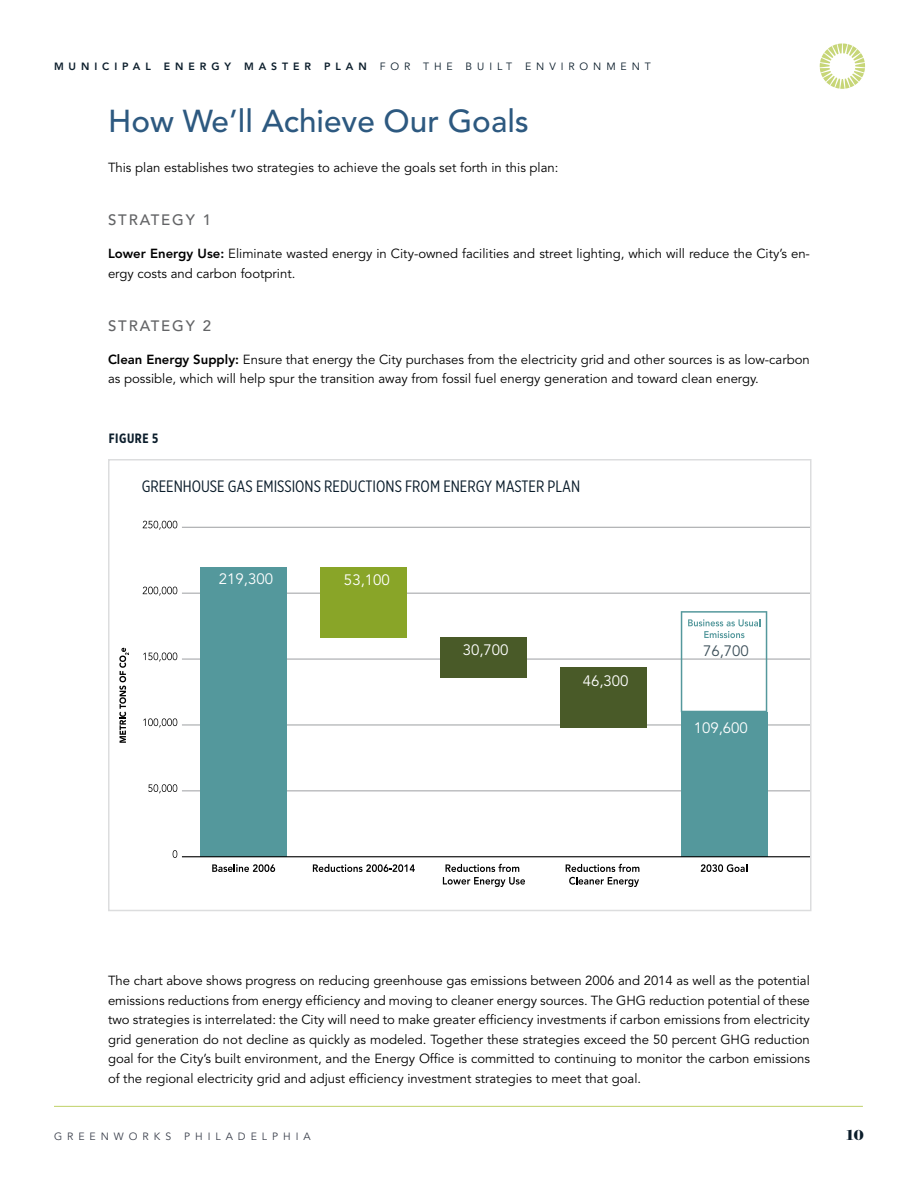
<style>
.page{position:relative;width:918px;height:1188px;background:#fff}
.page>*{position:absolute;margin:0;border:0;box-sizing:border-box;transform-origin:0 0}
.t1{font:500 31.5px "Avenir";color:#2d5980}
.t2{font:16.5px "Gotham X Narrow";color:#0b1d2b}
.t3{font:700 16.5px "Surveyor Display";color:#0b1d2b}
.t4{font:15px "Avenir";color:#fff}
.t5{font:500 15px "Avenir";letter-spacing:.125em;color:#636466}
.t6{font:15px "Avenir";color:#3d505a}
.t7{font:700 13.5px "Gotham X Narrow";letter-spacing:.04em;color:#0b1d2b}
.t8{font:13.2px/19.5px "Avenir";color:#000}
.t9{font:800 10.5px "Avenir";letter-spacing:.47em;color:#0b1d2b}
.t10{font:10.5px "Avenir";letter-spacing:.475em;color:#3b404c}
.s1{font-weight:400}
.s2{font-weight:800}
</style>
<div class="page">
<svg style="left:820px;top:44px;width:45px;height:45px"></svg>
<hr style="left:54px;top:1106px;width:809px;height:1px;background:#c7d678">
<svg style="left:173px;top:850px;width:4px;height:8px"></svg>
<svg style="left:148px;top:784px;width:29px;height:9px"></svg>
<svg style="left:143px;top:718px;width:34px;height:9px"></svg>
<svg style="left:143px;top:653px;width:34px;height:9px"></svg>
<svg style="left:143px;top:587px;width:34px;height:9px"></svg>
<svg style="left:143px;top:521px;width:34px;height:9px"></svg>
<hr style="left:182px;top:790px;width:629px;height:1px;background:#9d9fa2">
<hr style="left:182px;top:725px;width:629px;height:1px;background:#9d9fa2">
<hr style="left:182px;top:659px;width:629px;height:1px;background:#9d9fa2">
<hr style="left:182px;top:593px;width:629px;height:1px;background:#9d9fa2">
<hr style="left:182px;top:527px;width:629px;height:1px;background:#9d9fa2">
<div style="left:320px;top:568px;width:87px;height:70px;background:#89a528"></div>
<div style="left:441px;top:638px;width:86px;height:40px;background:#495a28"></div>
<div style="left:561px;top:667px;width:86px;height:61px;background:#495a28"></div>
<div style="left:200px;top:568px;width:87px;height:289px;background:#54989c"></div>
<div style="left:681px;top:712px;width:86px;height:145px;background:#54989c"></div>
<svg style="left:119px;top:648px;width:10px;height:95px"></svg>
<hr style="left:182px;top:856px;width:629px;height:1px;background:#000">
<svg style="left:212px;top:864px;width:63px;height:8px"></svg>
<svg style="left:313px;top:864px;width:102px;height:8px"></svg>
<svg style="left:443px;top:864px;width:82px;height:23px"></svg>
<svg style="left:566px;top:864px;width:73px;height:23px"></svg>
<svg style="left:701px;top:864px;width:46px;height:8px"></svg>
<svg style="left:681px;top:611px;width:86px;height:101px"></svg>
<div style="left:108px;top:459px;width:704px;height:452px;border:2px solid #dcddde"></div>
<p class="t9" style="left:54px;top:60px;width:598px">Municipal Ene rgy Maste r P lan <span class="s1">for the Built E nvironment</span></p>
<h1 class="t1" style="left:108px;top:103px;width:422px">How We’ll Achieve Our Goals</h1>
<p class="t8" style="left:108px;top:158px;width:452px">This plan establishes two strategies to achieve the goals set forth in this plan:</p>
<p class="t5" style="left:108px;top:211px;width:105px">STRATEGY 1</p>
<p class="t8" style="left:108px;top:244px;width:704px"><span class="s2">Lower Energy Use:</span> Eliminate wasted energy in City-owned facilities and street lighting, which will reduce the City’s en&shy;ergy costs and carbon footprint.</p>
<p class="t5" style="left:108px;top:317px;width:105px">STRATEGY 2</p>
<p class="t8" style="left:108px;top:350px;width:703px"><span class="s2">Clean Energy Supply:</span> Ensure that energy the City purchases from the electricity grid and other sources is as low-carbon as possible, which will help spur the transition away from fossil fuel energy generation and toward clean energy.</p>
<p class="t7" style="left:109px;top:430px;width:51px">FIGURE 5</p>
<p class="t2" style="left:142px;top:477px;width:129px">GREENHOUSE GAS EMISSI</p>
<p class="t2" style="left:295px;top:477px;width:219px">ONS REDUCTIONS FROM ENERGY MASTER</p>
<p class="t2" style="left:548px;top:477px;width:34px">PLAN</p>
<p class="t4" style="left:219px;top:570px;width:56px">219,300</p>
<p class="t4" style="left:344px;top:571px;width:47px">53,100</p>
<p class="t4" style="left:463px;top:642px;width:47px">30,700</p>
<p class="t4" style="left:583px;top:672px;width:47px">46,300</p>
<p class="t6" style="left:703px;top:642px;width:47px">76,700</p>
<p class="t4" style="left:694px;top:719px;width:56px">109,600</p>
<p class="t8" style="left:108px;top:971px;width:704px;text-align:justify">The chart above shows progress on reducing greenhouse gas emissions between 2006 and 2014 as well as the potential emissions reductions from energy efficiency and moving to cleaner energy sources. The GHG reduction potential of these two strategies is interrelated: the City will need to make greater efficiency investments if carbon emissions from electricity grid generation do not decline as quickly as modeled. Together these strategies exceed the 50 percent GHG reduction goal for the City’s built environment, and the Energy Office is committed to continuing to monitor the carbon emissions of the regional electricity grid and adjust efficiency investment strategies to meet that goal.</p>
<p class="t10" style="left:54px;top:1130px;width:258px">GREENWORKS PHILADELPHIA</p>
<p class="t3" style="left:846px;top:1124px;width:19px">10</p>
</div>
